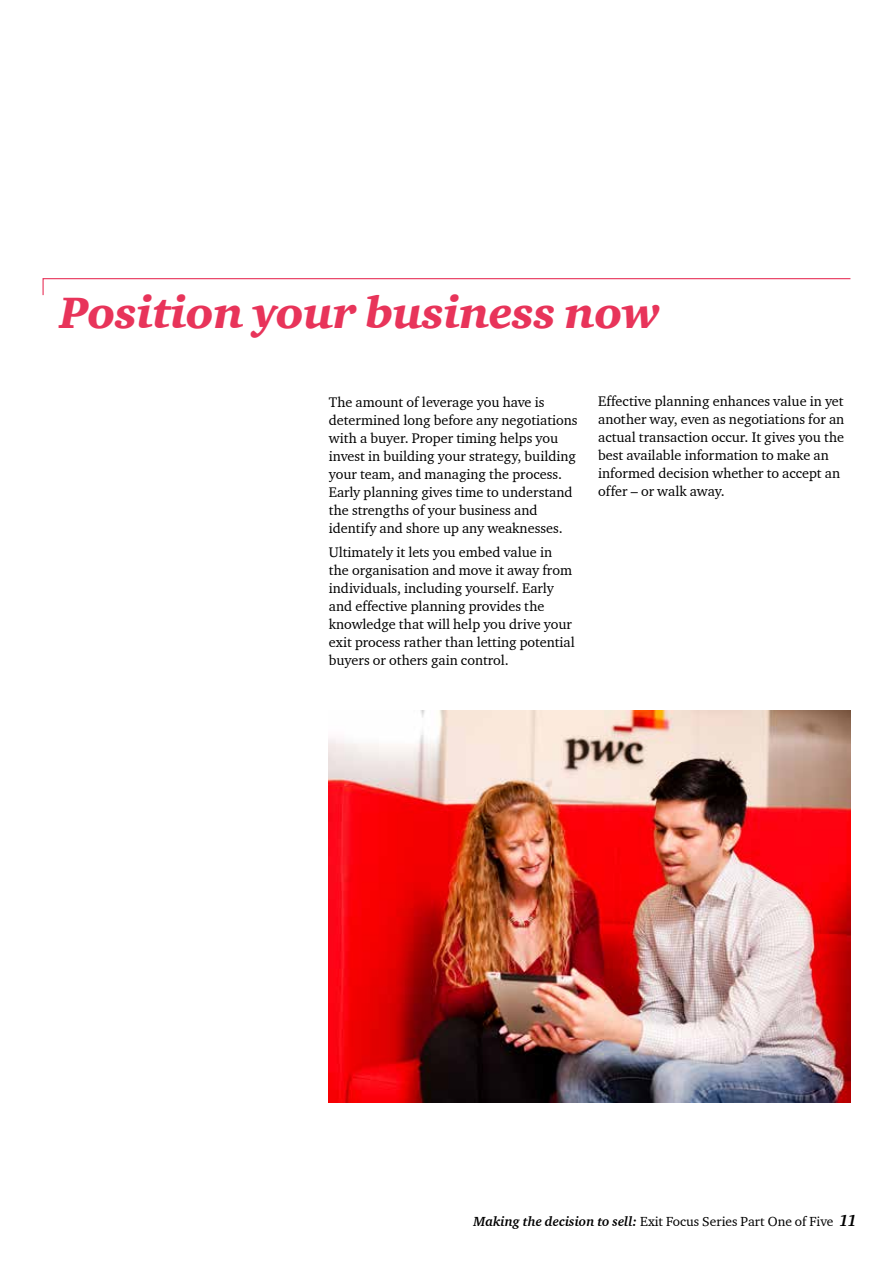
<style>
.page{position:relative;width:893px;height:1263px;background:#fff}
.page>*{position:absolute;margin:0;border:0;box-sizing:border-box;transform-origin:0 0}
.t1{font:45px "Charter ITC Blac Ital";letter-spacing:-.01em;color:#e8345a}
.t2{font:14.25px/18px "Charter ITC";color:#000}
.t3{font:13.5px "Charter ITC";color:#000}
.s1{font-weight:700;font-style:italic}
.s2{font-weight:700;font-style:italic;font-size:16.5px}
</style>
<div class="page">
<svg style="left:42px;top:278px;width:809px;height:18px"></svg>
<img style="left:329px;top:711px;width:521px;height:392px">
<h1 class="t1" style="left:60px;top:285px;width:602px">Position your business now</h1>
<p class="t2" style="left:329px;top:392px;width:250px">The amount of leverage you have is determined long before any negotiations with a buyer. Proper timing helps you invest in building your strategy, building your team, and managing the process.<br>Early planning gives time to understand the strengths of your business and identify and shore up any weaknesses.</p>
<p class="t2" style="left:329px;top:543px;width:247px">Ultimately it lets you embed value in the organisation and move it away from individuals, including yourself. Early and effective planning provides the knowledge that will help you drive your exit process rather than letting potential buyers or others gain control.</p>
<p class="t2" style="left:598px;top:392px;width:248px">Effective planning enhances value in yet another way, even as negotiations for an actual transaction occur. It gives you the best available information to make an informed decision whether to accept an offer – or walk away.</p>
<p class="t3" style="left:473px;top:1213px;width:385px"><span class="s1">Making the decision to sell:</span> Exit Focus Series Part One of Five <span class="s2">11</span></p>
</div>
